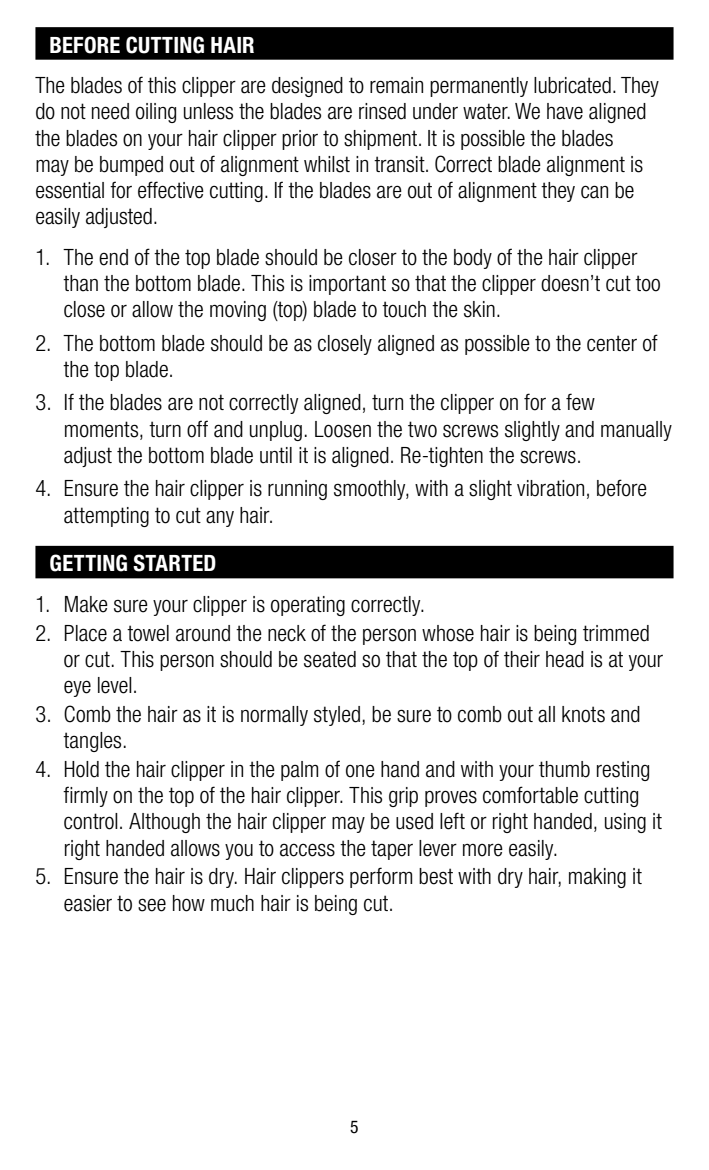
<style>
.page{position:relative;width:709px;height:1170px;background:#fff}
.page>*{position:absolute;margin:0;border:0;box-sizing:border-box;transform-origin:0 0}
.t1{font:300 condensed 22.5px/26.2px "Helvetica Neue LT Std";color:#000}
.t2{font:700 condensed 22.5px "Helvetica Neue LT Std";letter-spacing:.015em;color:#fff}
.t3{font:condensed 17.5px "Helvetica Neue LT Std";color:#000}
</style>
<div class="page">
<div style="left:35px;top:27px;width:638px;height:33px;background:#000"></div>
<div style="left:35px;top:546px;width:638px;height:32px;background:#000"></div>
<p class="t2" style="left:50px;top:31px;width:207px">BEFORE CUTTING HAIR</p>
<p class="t1" style="left:35px;top:72px;width:625px">The blades of this clipper are designed to remain permanently lubricated. They do not need oiling unless the blades are rinsed under water. We have aligned the blades on your hair clipper prior to shipment. It is possible the blades<br>may be bumped out of alignment whilst in transit. Correct blade alignment is essential for effective cutting. If the blades are out of alignment they can be easily adjusted.</p>
<p class="t1" style="left:64px;top:243px;width:598px;text-indent:-28px">1. The end of the top blade should be closer to the body of the hair clipper than the bottom blade. This is important so that the clipper doesn’t cut too close or allow the moving (top) blade to touch the skin.</p>
<p class="t1" style="left:64px;top:329px;width:595px;text-indent:-28px">2. The bottom blade should be as closely aligned as possible to the center of the top blade.</p>
<p class="t1" style="left:64px;top:389px;width:609px;text-indent:-28px">3. If the blades are not correctly aligned, turn the clipper on for a few moments, turn off and unplug. Loosen the two screws slightly and manually adjust the bottom blade until it is aligned. Re-tighten the screws.</p>
<p class="t1" style="left:64px;top:475px;width:585px;text-indent:-28px">4. Ensure the hair clipper is running smoothly, with a slight vibration, before attempting to cut any hair.</p>
<p class="t2" style="left:50px;top:549px;width:168px">GETTING STARTED</p>
<p class="t1" style="left:35px;top:590px;width:391px">1. Make sure your clipper is operating correctly.</p>
<p class="t1" style="left:64px;top:619px;width:601px;text-indent:-28px">2. Place a towel around the neck of the person whose hair is being trimmed or cut. This person should be seated so that the top of their head is at your eye level.</p>
<p class="t1" style="left:64px;top:700px;width:578px;text-indent:-28px">3. Comb the hair as it is normally styled, be sure to comb out all knots and tangles.</p>
<p class="t1" style="left:64px;top:755px;width:599px;text-indent:-28px">4. Hold the hair clipper in the palm of one hand and with your thumb resting firmly on the top of the hair clipper. This grip proves comfortable cutting control. Although the hair clipper may be used left or right handed, using it right handed allows you to access the taper lever more easily.</p>
<p class="t1" style="left:64px;top:863px;width:579px;text-indent:-28px">5. Ensure the hair is dry. Hair clippers perform best with dry hair, making it easier to see how much hair is being cut.</p>
<p class="t3" style="left:350px;top:1116px;width:10px">5</p>
</div>
